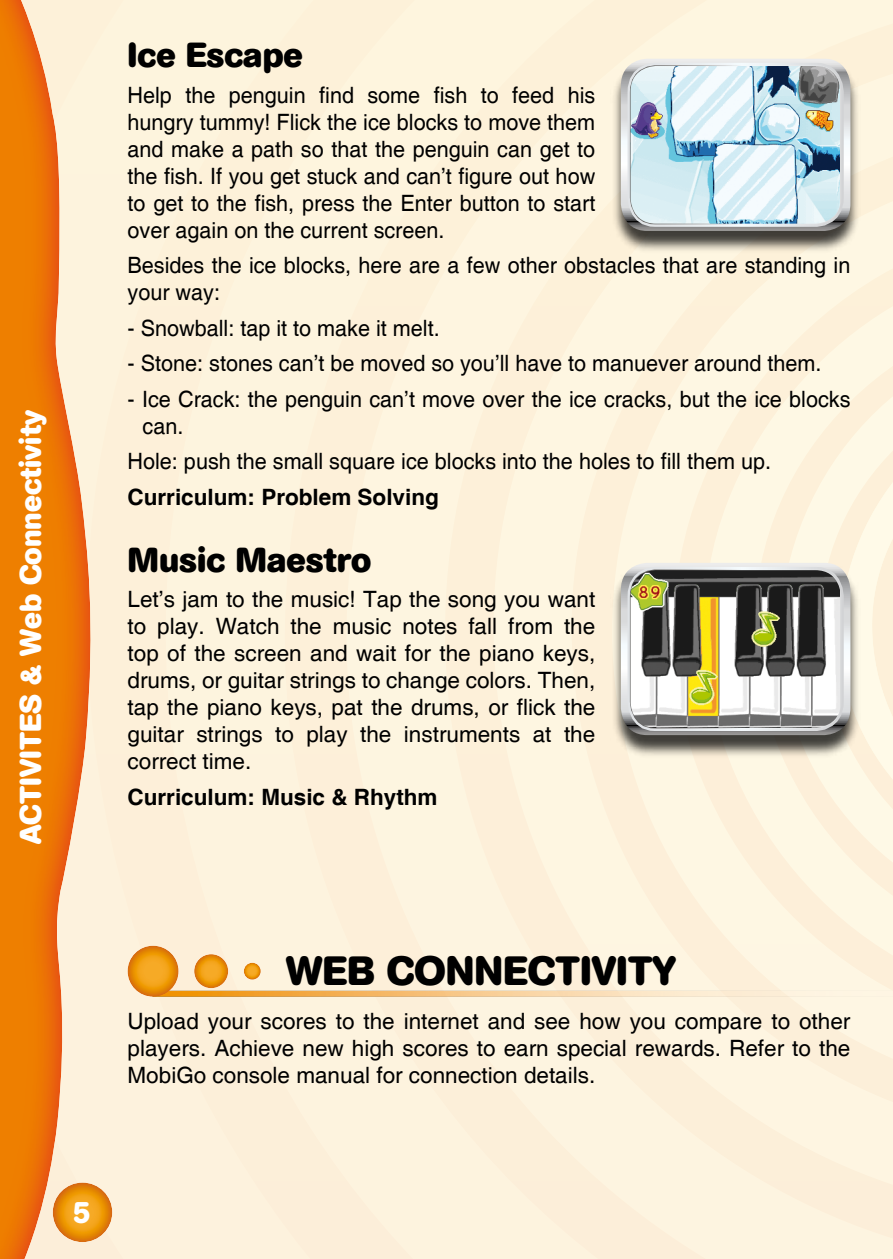
<style>
.page{position:relative;width:893px;height:1259px;background:#fff}
.page>*{position:absolute;margin:0;border:0;box-sizing:border-box;transform-origin:0 0}
.t1{font:700 40.5px "AG Book Rounded";color:#000}
.t2{font:700 34.5px "AG Book Rounded";color:#000}
.t3{font:700 30px "AG Book Rounded";color:#fff}
.t4{font:22.5px/27px "Helvetica";color:#000;scale:.96 1}
.t5{font:22.5px/27px "Helvetica";color:#000;text-align:justify}
.t6{font:700 22.5px "Helvetica";color:#000}
</style>
<div class="page">
<div style="left:94px;top:0;width:799px;height:1259px;background:#fdf3de"></div>
<img style="left:53px;top:1182px;width:59px;height:60px;border-radius:50%">
<img style="left:0;top:0;width:94px;height:1259px">
<img style="left:132px;top:977px;width:761px;height:28px">
<img style="left:128px;top:945px;width:51px;height:51px;border-radius:50%">
<img style="left:194px;top:954px;width:34px;height:34px;border-radius:50%">
<img style="left:244px;top:962px;width:17px;height:17px;border-radius:50%">
<div style="left:610px;top:61px;width:251px;height:194px;background:#000;opacity:.75"></div>
<svg style="left:621px;top:59px;width:229px;height:172px"></svg>
<div style="left:627px;top:63px;width:217px;height:164px;border:2px solid #fff;border-radius:27px"></div>
<img style="left:631px;top:66px;width:209px;height:158px;border-radius:26px">
<div style="left:610px;top:565px;width:251px;height:194px;background:#000;opacity:.75"></div>
<svg style="left:621px;top:563px;width:229px;height:172px"></svg>
<div style="left:627px;top:567px;width:217px;height:164px;border:2px solid #fff;border-radius:27px"></div>
<img style="left:631px;top:570px;width:209px;height:158px;border-radius:26px">
<svg style="left:74px;top:1202px;width:16px;height:21px"></svg>
<h3 class="t3" style="left:13px;top:844px;width:435px;rotate:-90deg">ACTIVITES &amp; Web Connectivity</h3>
<h2 class="t2" style="left:128px;top:35px;width:177px">Ice Escape</h2>
<p class="t4" style="left:128px;top:82px;width:489px;text-align:justify">Help the penguin find some fish to feed his hungry tummy! Flick the ice blocks to move them and make a path so that the penguin can get to the fish. If you get stuck and can’t figure out how to get to the fish, press the Enter button to start over again on the current screen.</p>
<p class="t4" style="left:128px;top:253px;width:754px">Besides the ice blocks, here are a few other obstacles that are standing in your way:</p>
<p class="t4" style="left:128px;top:315px;width:327px">- Snowball: tap it to make it melt.</p>
<p class="t4" style="left:128px;top:351px;width:724px">- Stone: stones can’t be moved so you’ll have to manuever around them.</p>
<p class="t4" style="left:143px;top:386px;width:739px;text-indent:-15px">- Ice Crack: the penguin can’t move over the ice cracks, but the ice blocks can.</p>
<p class="t4" style="left:128px;top:449px;width:672px">Hole: push the small square ice blocks into the holes to fill them up.</p>
<p class="t6" style="left:128px;top:483px;width:313px">Curriculum: Problem Solving</p>
<h2 class="t2" style="left:128px;top:540px;width:245px">Music Maestro</h2>
<p class="t5" style="left:128px;top:587px;width:469px">Let’s jam to the music! Tap the song you want to play. Watch the music notes fall from the top of the screen and wait for the piano keys, drums, or guitar strings to change colors. Then, tap the piano keys, pat the drums, or flick the guitar strings to play the instruments at the correct time.</p>
<p class="t6" style="left:128px;top:783px;width:312px">Curriculum: Music &amp; Rhythm</p>
<h1 class="t1" style="left:286px;top:947px;width:154px">Web Connectivity</h1>
<p class="t5" style="left:128px;top:1008px;width:724px">Upload your scores to the internet and see how you compare to other players. Achieve new high scores to earn special rewards. Refer to the MobiGo console manual for connection details.</p>
</div>
